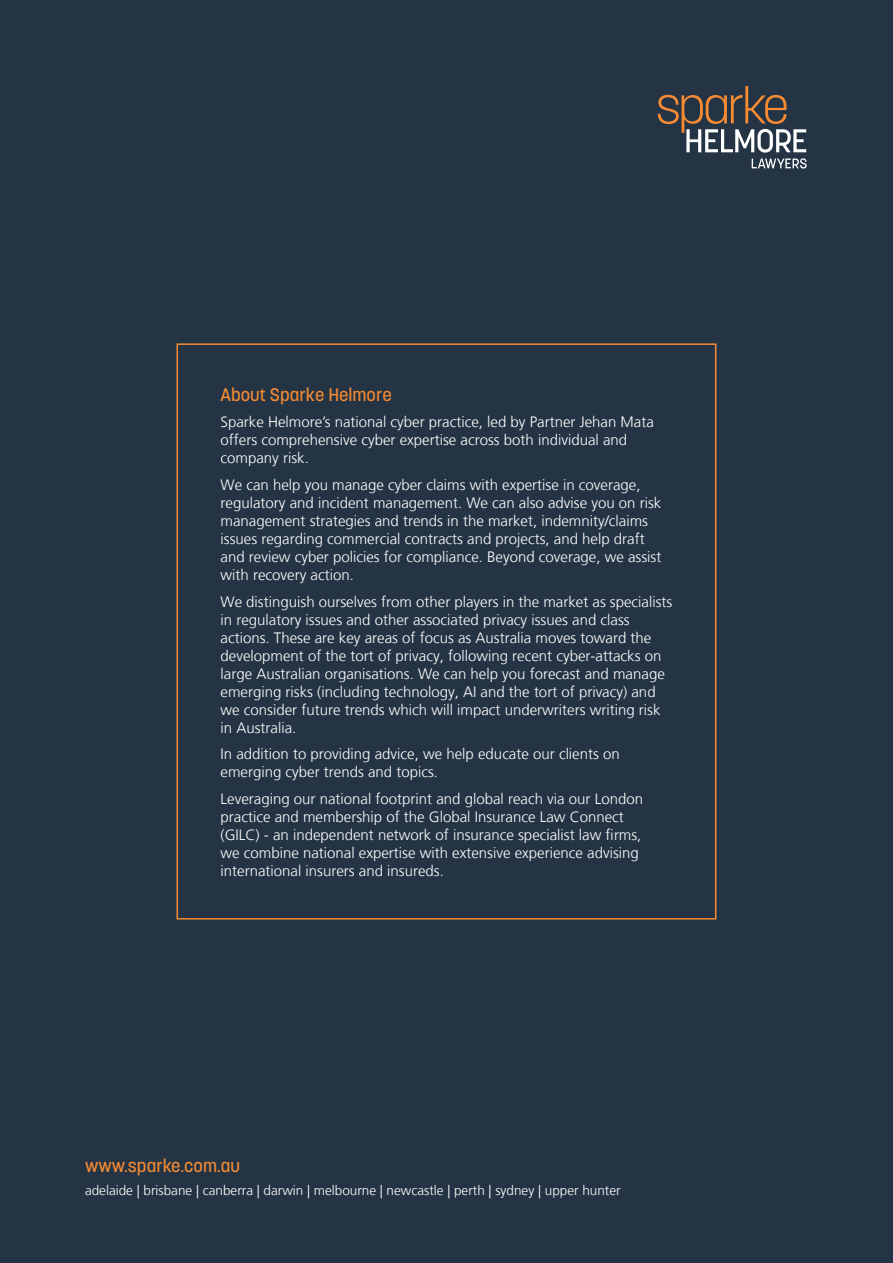
<style>
.page{position:relative;width:893px;height:1263px;background:#243444}
.page>*{position:absolute;margin:0;border:0;box-sizing:border-box;transform-origin:0 0}
.t1{font:500 18px "Korolev";color:#f68b33}
.t2{font:300 15px/18px "Frutiger LT";color:#fff}
.t3{font:300 13.5px "Frutiger LT";color:#fff}
</style>
<div class="page">
<svg style="left:658px;top:86px;width:149px;height:83px"></svg>
<svg style="left:176px;top:343px;width:541px;height:577px"></svg>
<p class="t1" style="left:221px;top:383px;width:173px">About Sparke Helmore</p>
<p class="t2" style="left:221px;top:413px;width:435px">Sparke Helmore’s national cyber practice, led by Partner Jehan Mata offers comprehensive cyber expertise across both individual and company risk.</p>
<p class="t2" style="left:221px;top:476px;width:442px">We can help you manage cyber claims with expertise in coverage, regulatory and incident management. We can also advise you on risk management strategies and trends in the market, indemnity/claims issues regarding commercial contracts and projects, and help draft and review cyber policies for compliance. Beyond coverage, we assist with recovery action.</p>
<p class="t2" style="left:221px;top:592px;width:453px">We distinguish ourselves from other players in the market as specialists in regulatory issues and other associated privacy issues and class actions. These are key areas of focus as Australia moves toward the development of the tort of privacy, following recent cyber-attacks on large Australian organisations. We can help you forecast and manage emerging risks (including technology, AI and the tort of privacy) and we consider future trends which will impact underwriters writing risk in Australia.</p>
<p class="t2" style="left:221px;top:745px;width:401px">In addition to providing advice, we help educate our clients on emerging cyber trends and topics.</p>
<p class="t2" style="left:221px;top:789px;width:424px">Leveraging our national footprint and global reach via our London practice and membership of the Global Insurance Law Connect (GILC) - an independent network of insurance specialist law firms, we combine national expertise with extensive experience advising international insurers and insureds.</p>
<p class="t1" style="left:85px;top:1154px;width:157px">www.sparke.com.au</p>
<p class="t3" style="left:85px;top:1183px;width:537px">adelaide | brisbane | canberra | darwin | melbourne | newcastle | perth | sydney | upper hunter</p>
</div>
